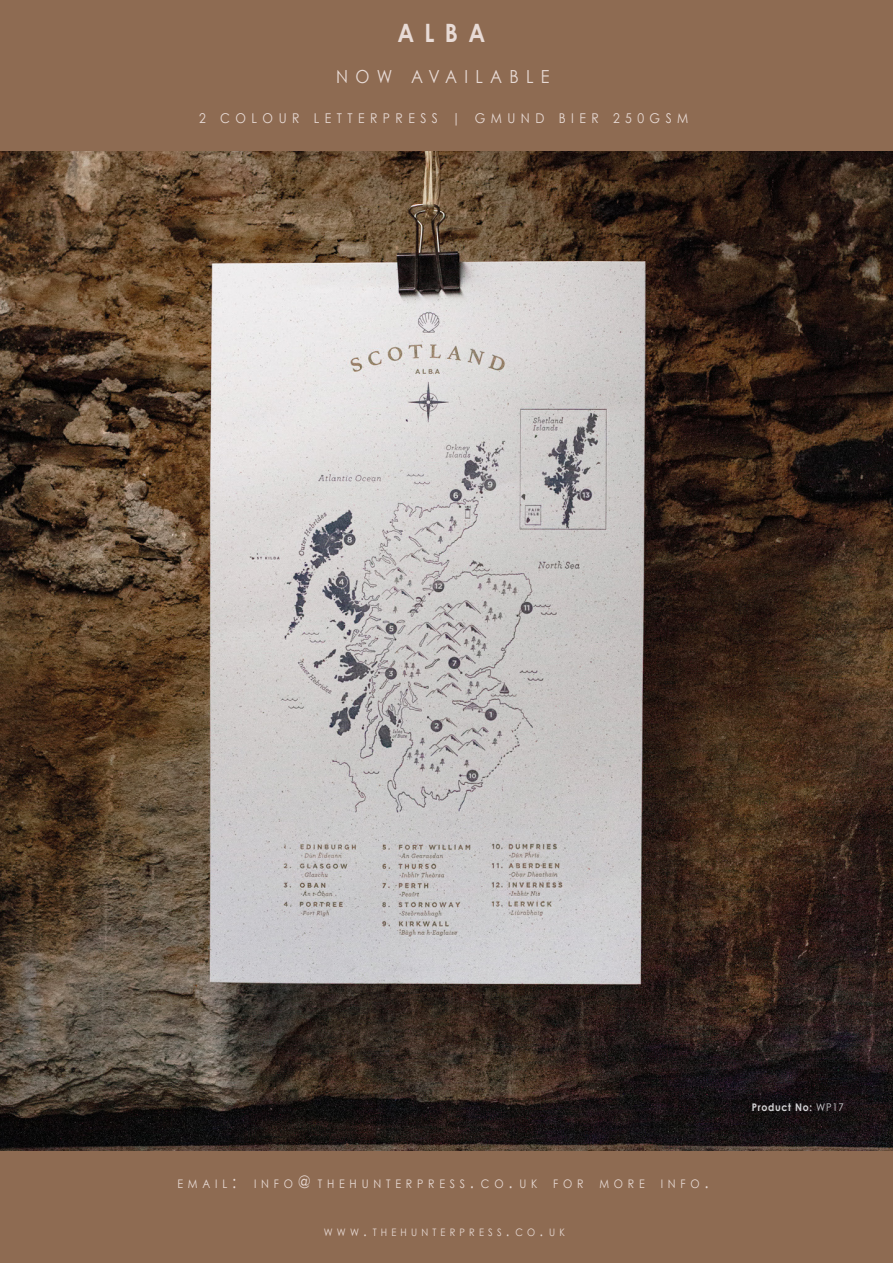
<style>
.page{position:relative;width:893px;height:1263px;background:#fff}
.page>*{position:absolute;margin:0;border:0;box-sizing:border-box;transform-origin:0 0}
.t1{font:700 25.35px "Century Gothic";color:#e8dbd6;scale:.9 1}
.t2{font:18px "Century Gothic";letter-spacing:.45em;color:#e8dbd6;scale:.9 1}
.t3{font:13.5px "Century Gothic";letter-spacing:.45em;color:#e8dbd6;scale:.9 1}
.t4{font:11.85px "Century Gothic";letter-spacing:.45em;color:#e8dbd6;scale:.9 1}
.t5{font:700 10.5px "Century Gothic";letter-spacing:.075em;color:#d3d3d6;scale:.9 1}
.t6{font:10.35px "Century Gothic";letter-spacing:.45em;color:#e8dbd6;scale:.9 1}
.s1{font-size:16.8px}
.s2{font-size:14.7px}
.s3{font-weight:400}
</style>
<div class="page">
<img style="left:0;top:150px;width:893px;height:1001px">
<div style="left:0;top:1151px;width:893px;height:112px;background:#8e6b52"></div>
<div style="left:0;top:0;width:893px;height:150px;background:#8e6b52"></div>
<h1 class="t1" style="left:398px;top:17px;width:99px">ALBA</h1>
<h2 class="t2" style="left:336px;top:66px;width:239px">NOW AVAILABLE</h2>
<p class="t3" style="left:199px;top:110px;width:545px">2 COLOUR LETTERPRESS | GMUND BIER 250GSM</p>
<p class="t4" style="left:177px;top:1176px;width:401px">EMAIL<span class="s1">:</span> INFO<span class="s1">@</span> THEHUNTERPRESS<span class="s1">.</span> CO<span class="s1">.</span> UK</p>
<p class="t4" style="left:553px;top:1176px;width:35px">FOR</p>
<p class="t4" style="left:599px;top:1176px;width:52px">MORE</p>
<p class="t4" style="left:661px;top:1176px;width:55px">INFO<span class="s1">.</span></p>
<p class="t6" style="left:324px;top:1226px;width:269px">WWW<span class="s2">.</span> THEHUNTERPRESS<span class="s2">.</span> CO<span class="s2">.</span> UK</p>
<p class="t5" style="left:752px;top:1100px;width:104px">Product No: <span class="s3">WP17</span></p>
</div>
